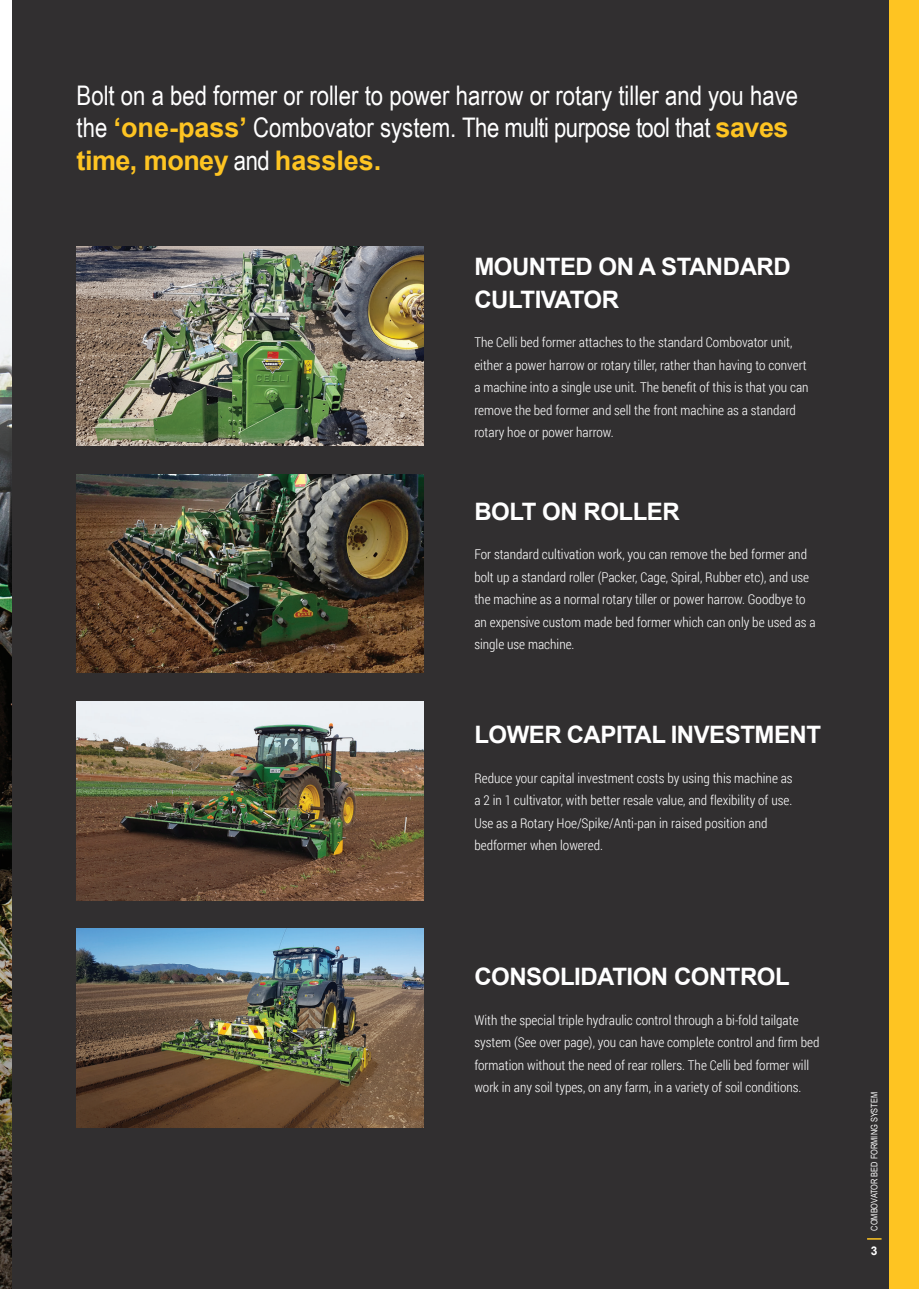
<style>
.page{position:relative;width:919px;height:1289px;background:#fff}
.page>*{position:absolute;margin:0;border:0;box-sizing:border-box;transform-origin:0 0}
.t1{font:27px/32.4px "Arial Narrow";color:#fff}
.t2{font:700 27px "Arial";letter-spacing:-.02em;color:#fec422}
.t3{font:700 24px/32.4px "Arial";letter-spacing:-.02em;color:#fff}
.t4{font:300 13.5px/22.5px "Roboto Condensed";color:#fff}
.t5{font:700 12px "Arial";color:#fff}
.t6{font:9px "Arial Narrow";color:#fff}
.s1{font-family:"Arial";font-weight:700;color:#fec422}
.s2{font-family:"Arial Narrow";font-weight:400;color:#fff}
</style>
<div class="page">
<img style="left:0;top:547px;width:13px;height:58px">
<svg style="left:0;top:0;width:13px;height:547px"></svg>
<img style="left:0;top:605px;width:13px;height:683px">
<div style="left:13px;top:0;width:905px;height:1288px;background:#312f30"></div>
<img style="left:77px;top:474px;width:346px;height:199px">
<img style="left:77px;top:247px;width:346px;height:199px">
<img style="left:77px;top:701px;width:346px;height:199px">
<img style="left:77px;top:928px;width:346px;height:199px">
<div style="left:889px;top:0;width:29px;height:1288px;background:#fec422"></div>
<svg style="left:867px;top:1238px;width:14px;height:1px"></svg>
<h1 class="t1" style="left:77px;top:78px;width:723px">Bolt on a bed former or roller to power harrow or rotary tiller and you have the <span class="s1">‘one-pass’</span> Combovator system. The multi purpose tool that <span class="s1">saves</span></h1>
<h1 class="t2" style="left:77px;top:142px;width:306px">time, money <span class="s2">and</span> hassles.</h1>
<h2 class="t3" style="left:474px;top:251px;width:318px">MOUNTED ON A STANDARD<br>CULTIVATOR</h2>
<p class="t4" style="left:474px;top:331px;width:335px">The Celli bed former attaches to the standard Combovator unit, either a power harrow or rotary tiller, rather than having to convert a machine into a single use unit. The benefit of this is that you can remove the bed former and sell the front machine as a standard rotary hoe or power harrow.</p>
<h2 class="t3" style="left:474px;top:496px;width:207px">BOLT ON ROLLER</h2>
<p class="t4" style="left:474px;top:542px;width:343px">For standard cultivation work, you can remove the bed former and bolt up a standard roller (Packer, Cage, Spiral, Rubber etc), and use the machine as a normal rotary tiller or power harrow. Goodbye to an expensive custom made bed former which can only be used as a single use machine.</p>
<h2 class="t3" style="left:474px;top:719px;width:348px">LOWER CAPITAL INVESTMENT</h2>
<p class="t4" style="left:474px;top:766px;width:320px">Reduce your capital investment costs by using this machine as a 2 in 1 cultivator, with better resale value, and flexibility of use.<br>Use as a Rotary Hoe/Spike/Anti-pan in raised position and bedformer when lowered.</p>
<h2 class="t3" style="left:474px;top:961px;width:317px">CONSOLIDATION CONTROL</h2>
<p class="t4" style="left:474px;top:1008px;width:346px">With the special triple hydraulic control through a bi-fold tailgate system (See over page), you can have complete control and firm bed formation without the need of rear rollers. The Celli bed former will work in any soil types, on any farm, in a variety of soil conditions.</p>
<p class="t6" style="left:867px;top:1230px;width:140px;rotate:-90deg">COMBOVATOR BED FORMING SYSTEM</p>
<p class="t5" style="left:870px;top:1242px;width:8px">3</p>
</div>
